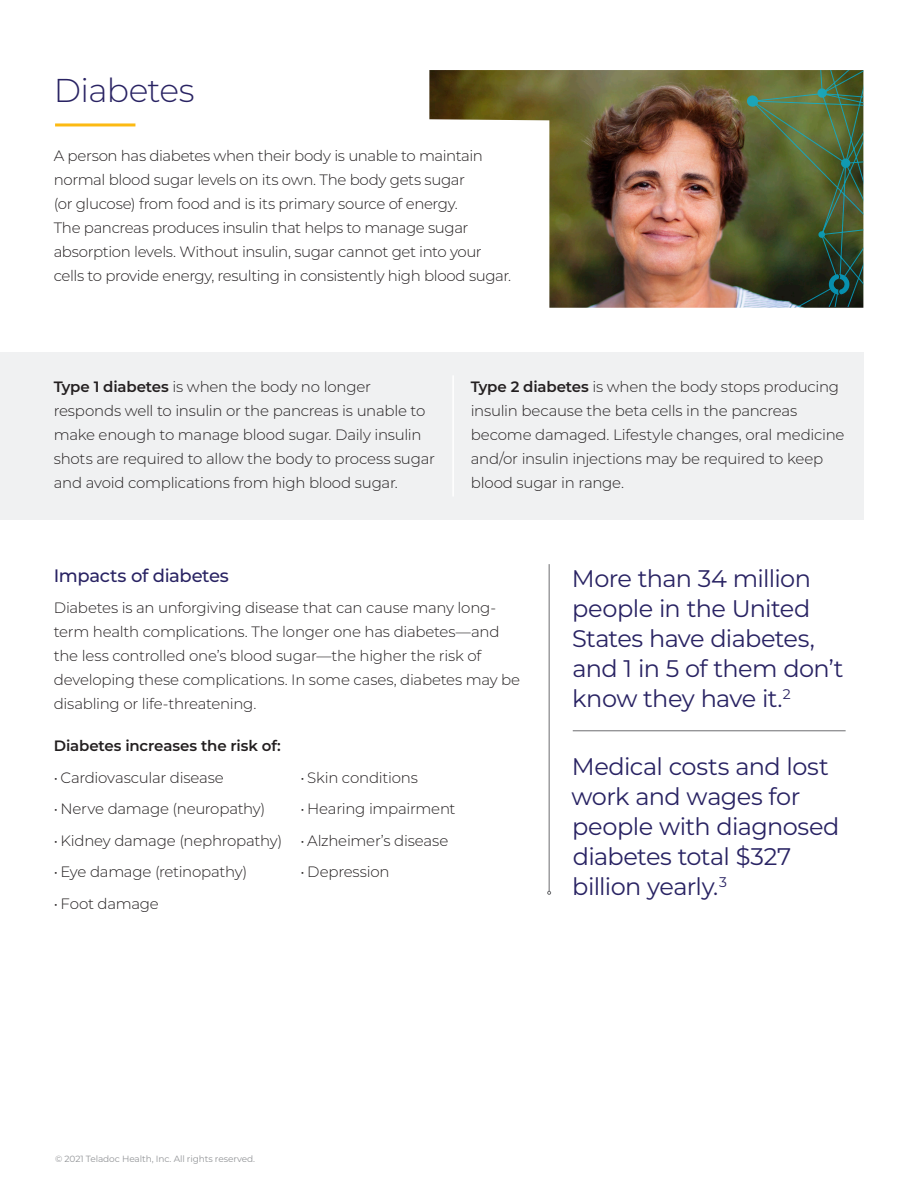
<style>
.page{position:relative;width:918px;height:1188px;background:#fff}
.page>*{position:absolute;margin:0;border:0;box-sizing:border-box;transform-origin:0 0}
.t1{font:300 33px "Montserrat";letter-spacing:-.025em;color:#292363}
.t2{font:24px/30px "Montserrat";letter-spacing:-.025em;color:#292363}
.t3{font:500 18px "Montserrat";letter-spacing:-.025em;color:#292363}
.t4{font:300 15px/24px "Montserrat";letter-spacing:-.02em;color:#231f20}
.t5{font:600 15px "Montserrat";letter-spacing:-.01em;color:#231f20}
.t6{font:9px "Montserrat";letter-spacing:-.01em;color:#939598}
.s1{font-weight:600}
</style>
<div class="page">
<img style="left:429px;top:70px;width:434px;height:238px">
<img style="left:740px;top:70px;width:123px;height:237px">
<div style="left:0;top:352px;width:864px;height:168px;background:#f0f1f2"></div>
<hr style="left:452px;top:375px;width:2px;height:122px;background:#fff">
<hr style="left:549px;top:564px;width:1px;height:327px;background:#6c6d70">
<svg style="left:547px;top:891px;width:4px;height:4px"></svg>
<hr style="left:573px;top:731px;width:273px;height:1px;background:#6c6d70">
<hr style="left:55px;top:123px;width:80px;height:3px;background:#fcba13">
<p class="t1" style="left:54px;top:68px;width:142px">Diabetes</p>
<p class="t4" style="left:54px;top:143px;width:459px">A person has diabetes when their body is unable to maintain normal blood sugar levels on its own. The body gets sugar<br>(or glucose) from food and is its primary source of energy.<br>The pancreas produces insulin that helps to manage sugar absorption levels. Without insulin, sugar cannot get into your cells to provide energy, resulting in consistently high blood sugar.</p>
<p class="t4" style="left:54px;top:374px;width:383px"><span class="s1">Type 1 diabetes</span> is when the body no longer responds well to insulin or the pancreas is unable to make enough to manage blood sugar. Daily insulin shots are required to allow the body to process sugar and avoid complications from high blood sugar.</p>
<p class="t4" style="left:471px;top:374px;width:375px"><span class="s1">Type 2 diabetes</span> is when the body stops producing insulin because the beta cells in the pancreas become damaged. Lifestyle changes, oral medicine and/or insulin injections may be required to keep blood sugar in range.</p>
<p class="t3" style="left:54px;top:563px;width:177px">Impacts of diabetes</p>
<p class="t4" style="left:54px;top:595px;width:468px">Diabetes is an unforgiving disease that can cause many long&shy;term health complications. The longer one has diabetes—and the less controlled one’s blood sugar—the higher the risk of developing these complications. In some cases, diabetes may be disabling or life-threatening.</p>
<p class="t5" style="left:54px;top:735px;width:229px">Diabetes increases the risk of:</p>
<p class="t4" style="left:54px;top:765px;width:172px">• Cardiovascular disease</p>
<p class="t4" style="left:54px;top:796px;width:213px">• Nerve damage (neuropathy)</p>
<p class="t4" style="left:54px;top:828px;width:230px">• Kidney damage (nephropathy)</p>
<p class="t4" style="left:54px;top:859px;width:195px">• Eye damage (retinopathy)</p>
<p class="t4" style="left:54px;top:891px;width:107px">• Foot damage</p>
<p class="t4" style="left:301px;top:765px;width:119px">• Skin conditions</p>
<p class="t4" style="left:301px;top:796px;width:157px">• Hearing impairment</p>
<p class="t4" style="left:301px;top:828px;width:149px">• Alzheimer’s disease</p>
<p class="t4" style="left:301px;top:859px;width:91px">• Depression</p>
<p class="t2" style="left:572px;top:563px;width:273px">More than 34 million people in the United<br>States have diabetes, and 1 in 5 of them don’t know they have it.<sup>2</sup></p>
<p class="t2" style="left:571px;top:750px;width:270px">Medical costs and lost work and wages for people with diagnosed diabetes total $327 billion yearly.<sup>3</sup></p>
<p class="t6" style="left:55px;top:1153px;width:201px">© 2021 Teladoc Health, Inc. All rights reserved.</p>
</div>
